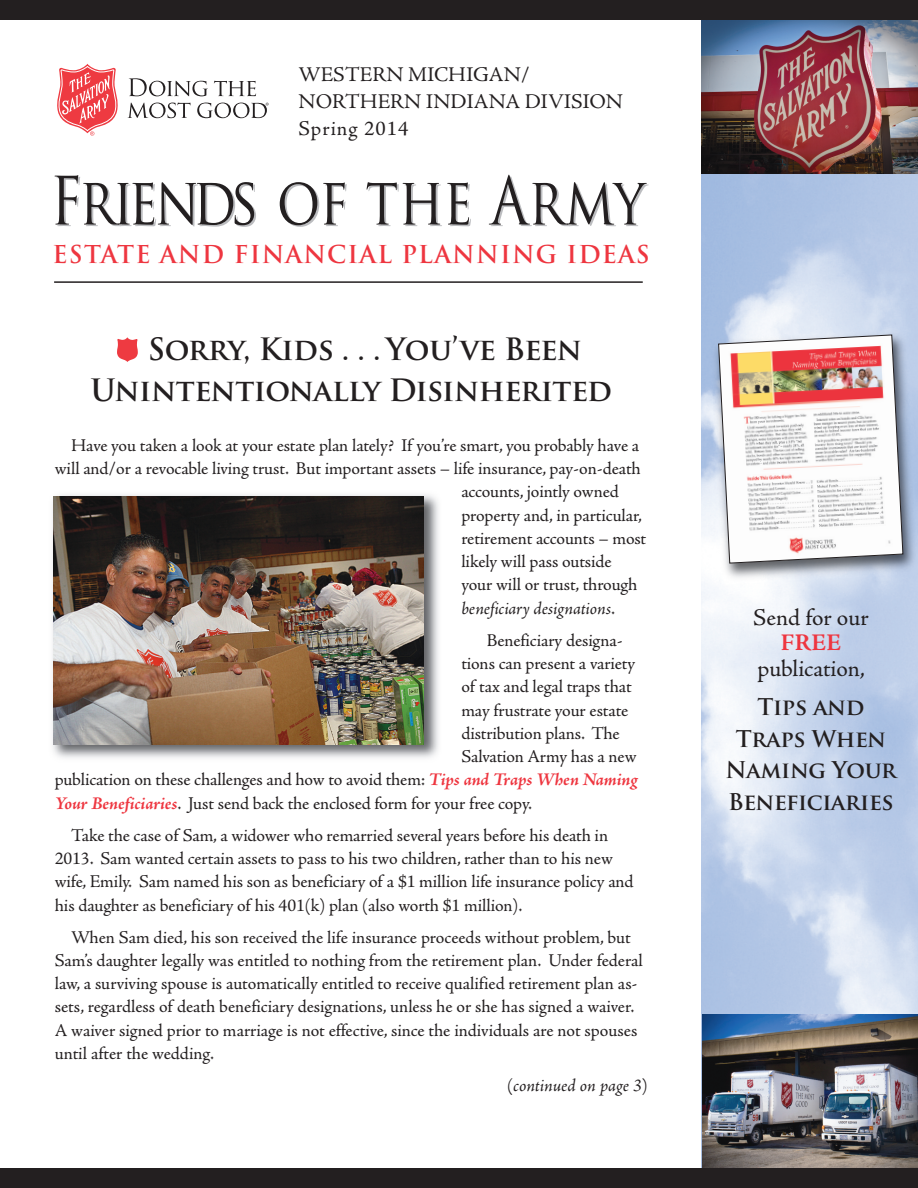
<style>
.page{position:relative;width:918px;height:1188px;background:#fff}
.page>*{position:absolute;margin:0;border:0;box-sizing:border-box;transform-origin:0 0}
.t1{font:64.8px "Trajan Pro";letter-spacing:-.04em;color:#231f20;scale:.83 1}
.t2{font:700 30px/40.5px "Trajan Pro";letter-spacing:-.015em;color:#231f20}
.t3{font:700 24px "Trajan";letter-spacing:.045em;color:#ee3640}
.t4{font:24px "Adobe Jenson Pro";letter-spacing:-.005em;color:#231f20}
.t5{font:700 24px "Adobe Jenson Pro";color:#ee3640}
.t6{font:700 22.5px/31.5px "Trajan Pro";letter-spacing:-.015em;color:#231f20;text-align:center}
.t7{font:21px/27px "Adobe Jenson Pro";color:#231f20}
.t8{font:18px/23.2px "Adobe Jenson Pro";letter-spacing:-.005em;color:#231f20}
.t9{font:italic 18px "Adobe Jenson Pro";letter-spacing:-.005em;color:#231f20}
.s1{font-style:normal}
.s2{font-weight:700;font-style:italic;color:#ee3640}
</style>
<div class="page">
<img style="left:702px;top:173px;width:216px;height:841px">
<img style="left:701px;top:20px;width:217px;height:153px">
<svg style="left:57px;top:64px;width:61px;height:72px"></svg>
<svg style="left:129px;top:78px;width:127px;height:18px"></svg>
<svg style="left:128px;top:103px;width:141px;height:15px"></svg>
<img style="left:702px;top:1014px;width:216px;height:154px">
<img style="left:52px;top:494px;width:387px;height:264px">
<img style="left:54px;top:496px;width:370px;height:248px">
<hr style="left:54px;top:281px;width:589px;height:2px;background:#231f20">
<svg style="left:117px;top:337px;width:21px;height:25px"></svg>
<div style="left:0;top:0;width:918px;height:20px;background:#231f20"></div>
<div style="left:0;top:1168px;width:918px;height:20px;background:#231f20"></div>
<img style="left:709px;top:329px;width:209px;height:256px">
<svg style="left:718px;top:334px;width:186px;height:230px"></svg>
<p class="t7" style="left:299px;top:63px;width:326px">WESTERN MICHIGAN/<br>NORTHERN INDIANA DIVISION<br>Spring 2014</p>
<h1 class="t1" style="left:50px;top:164px;width:719px">Friends of the Army</h1>
<h3 class="t3" style="left:53px;top:241px;width:599px">ESTATE AND FINANCIAL PLANNING IDEAS</h3>
<h2 class="t2" style="left:91px;top:329px;width:523px;text-indent:57px">Sorry, Kids . . . You’ve Been<br>Unintentionally Disinherited</h2>
<p class="t8" style="left:71px;top:435px;width:569px">Have you taken a look at your estate plan lately? If you’re smart, you probably have a</p>
<p class="t8" style="left:55px;top:459px;width:588px">will and/or a revocable living trust. But important assets – life insurance, pay-on-death</p>
<p class="t8" style="left:461px;top:482px;width:159px">accounts, jointly owned</p>
<p class="t8" style="left:461px;top:505px;width:182px">property and, in particular,</p>
<p class="t8" style="left:461px;top:528px;width:186px">retirement accounts – most</p>
<p class="t8" style="left:461px;top:552px;width:152px">likely will pass outside</p>
<p class="t8" style="left:461px;top:575px;width:178px">your will or trust, through</p>
<p class="t9" style="left:461px;top:601px;width:155px">beneficiary designations<span class="s1">.</span></p>
<p class="t8" style="left:487px;top:630px;width:137px">Beneficiary designa-</p>
<p class="t8" style="left:461px;top:654px;width:175px">tions can present a variety</p>
<p class="t8" style="left:461px;top:677px;width:172px">of tax and legal traps that</p>
<p class="t8" style="left:461px;top:700px;width:168px">may frustrate your estate</p>
<p class="t8" style="left:461px;top:723px;width:160px">distribution plans. The</p>
<p class="t8" style="left:461px;top:747px;width:177px">Salvation Army has a new</p>
<p class="t8" style="left:55px;top:770px;width:585px">publication on these challenges and how to avoid them: <span class="s2">Tips and Traps When Naming</span></p>
<p class="t8" style="left:55px;top:793px;width:479px"><span class="s2">Your Beneficiaries</span>. Just send back the enclosed form for your free copy.</p>
<p class="t8" style="left:55px;top:825px;width:580px;text-indent:17px">Take the case of Sam, a widower who remarried several years before his death in 2013. Sam wanted certain assets to pass to his two children, rather than to his new wife, Emily. Sam named his son as beneficiary of a $1 million life insurance policy and his daughter as beneficiary of his 401(k) plan (also worth $1 million).</p>
<p class="t8" style="left:55px;top:927px;width:590px;text-indent:17px">When Sam died, his son received the life insurance proceeds without problem, but Sam’s daughter legally was entitled to nothing from the retirement plan. Under federal law, a surviving spouse is automatically entitled to receive qualified retirement plan as&shy;sets, regardless of death beneficiary designations, unless he or she has signed a waiver.<br>A waiver signed prior to marriage is not effective, since the individuals are not spouses until after the wedding.</p>
<p class="t9" style="left:507px;top:1079px;width:142px"><span class="s1">(</span>continued on page 3<span class="s1">)</span></p>
<h3 class="t4" style="left:753px;top:608px;width:117px">Send for our</h3>
<h3 class="t5" style="left:781px;top:634px;width:62px">FREE</h3>
<h3 class="t4" style="left:758px;top:659px;width:109px">publication,</h3>
<p class="t6" style="left:726px;top:692px;width:173px">Tips and<br>Traps When<br>Naming Your<br>Beneficiaries</p>
</div>
